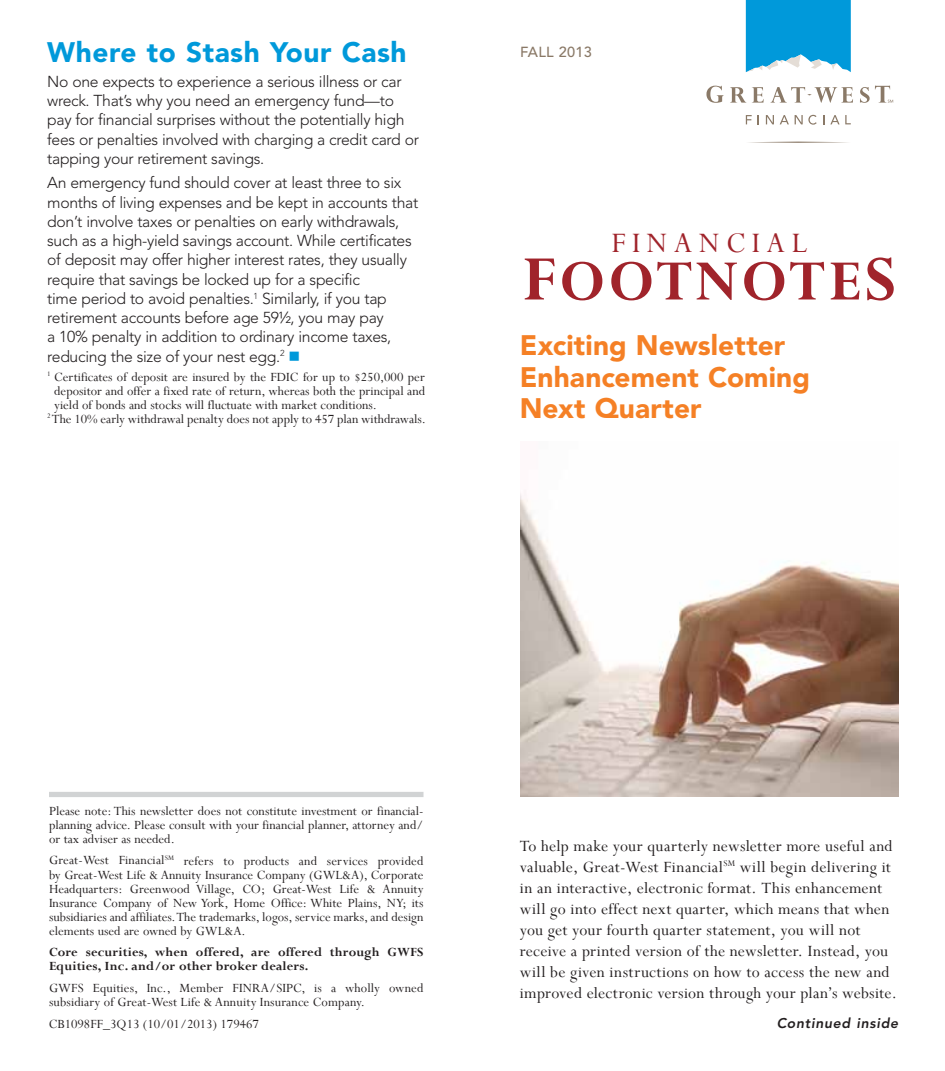
<style>
.page{position:relative;width:945px;height:1071px;background:#fff}
.page>*{position:absolute;margin:0;border:0;box-sizing:border-box;transform-origin:0 0}
.t1{font:700 63px "Perpetua";letter-spacing:.06em;color:#a0242b}
.t2{font:31.5px "Perpetua";color:#a0242b}
.t3{font:900 28px/31.5px "Avenir";letter-spacing:.005em;color:#f58025}
.t4{font:900 28px "Avenir";letter-spacing:.02em;color:#0099da}
.t5{font:17.5px/21px "Perpetua";letter-spacing:.015em;color:#231f20}
.t6{font:300 15.75px/19.2px "Avenir";letter-spacing:-.02em;color:#231f20}
.t7{font:500 14.53px "Avenir";letter-spacing:.02em;color:#8a7967}
.t8{font:14px/14px "Perpetua";color:#231f20;text-align:justify}
.t9{font:700 14px/14px "Perpetua";letter-spacing:.01em;color:#231f20}
.t10{font:italic 800 14px "Avenir";letter-spacing:.05em;color:#231f20}
.s1{color:#0099da}
.s2{font-size:70px}
</style>
<div class="page">
<div style="left:49px;top:792px;width:375px;height:5px;background:#d1d3d4"></div>
<svg style="left:749px;top:142px;width:99px;height:1px"></svg>
<svg style="left:706px;top:86px;width:18px;height:17px"></svg>
<svg style="left:730px;top:87px;width:16px;height:16px"></svg>
<svg style="left:752px;top:87px;width:12px;height:16px"></svg>
<svg style="left:770px;top:87px;width:83px;height:16px"></svg>
<svg style="left:746px;top:115px;width:6px;height:9px"></svg>
<svg style="left:766px;top:115px;width:8px;height:9px"></svg>
<svg style="left:780px;top:115px;width:9px;height:9px"></svg>
<svg style="left:795px;top:115px;width:22px;height:10px"></svg>
<svg style="left:823px;top:115px;width:28px;height:9px"></svg>
<svg style="left:746px;top:0;width:105px;height:72px;background:#1fa4dd"></svg>
<svg style="left:860px;top:86px;width:33px;height:17px"></svg>
<img style="left:520px;top:493px;width:379px;height:303px">
<h3 class="t4" style="left:47px;top:36px;width:361px">Where to Stash Your Cash</h3>
<p class="t7" style="left:520px;top:44px;width:73px">FALL 2013</p>
<p class="t6" style="left:47px;top:72px;width:373px">No one expects to experience a serious illness or car wreck. That’s why you need an emergency fund—to pay for financial surprises without the potentially high fees or penalties involved with charging a credit card or tapping your retirement savings.</p>
<p class="t6" style="left:47px;top:173px;width:373px">An emergency fund should cover at least three to six months of living expenses and be kept in accounts that don’t involve taxes or penalties on early withdrawals, such as a high-yield savings account. While certificates of deposit may offer higher interest rates, they usually require that savings be locked up for a specific<br>time period to avoid penalties.<sup>1</sup> Similarly, if you tap retirement accounts before age 59½, you may pay<br>a 10% penalty in addition to ordinary income taxes, reducing the size of your nest egg.<sup>2</sup> <span class="s1">■</span></p>
<p class="t8" style="left:47px;top:370px;width:379px"><sup>1</sup> Certificates of deposit are insured by the FDIC for up to $250,000 per</p>
<p class="t8" style="left:54px;top:384px;width:372px">depositor and offer a fixed rate of return, whereas both the principal and</p>
<p class="t8" style="left:54px;top:398px;width:324px">yield of bonds and stocks will fluctuate with market conditions.</p>
<p class="t8" style="left:47px;top:412px;width:380px"><sup>2</sup> The 10% early withdrawal penalty does not apply to 457 plan withdrawals.</p>
<h2 class="t2" style="left:611px;top:223px;width:44px">Financial</h2>
<h1 class="t1" style="left:522px;top:242px;width:370px"><span class="s2">F</span>ootnote<span class="s2">s</span></h1>
<h3 class="t3" style="left:520px;top:329px;width:292px">Exciting Newsletter<br>Enhancement Coming<br>Next Quarter</h3>
<p class="t8" style="left:49px;top:803px;width:376px">Please note: This newsletter does not constitute investment or financial&shy;planning advice. Please consult with your financial planner, attorney and/ or tax adviser as needed.</p>
<p class="t8" style="left:49px;top:853px;width:376px">Great-West Financial<sup>SM</sup> refers to products and services provided by Great-West Life &amp; Annuity Insurance Company (GWL&amp;A), Corporate Headquarters: Greenwood Village, CO; Great-West Life &amp; Annuity Insurance Company of New York, Home Office: White Plains, NY; its subsidiaries and affiliates. The trademarks, logos, service marks, and design elements used are owned by GWL&amp;A.</p>
<p class="t9" style="left:49px;top:945px;width:376px">Core securities, when offered, are offered through GWFS<br>Equities, Inc. and/or other broker dealers.</p>
<p class="t8" style="left:49px;top:981px;width:376px">GWFS Equities, Inc., Member FINRA/SIPC, is a wholly owned subsidiary of Great-West Life &amp; Annuity Insurance Company.</p>
<p class="t5" style="left:520px;top:835px;width:379px">To help make your quarterly newsletter more useful and valuable, Great-West Financial<sup>SM</sup> will begin delivering it in an interactive, electronic format. This enhancement will go into effect next quarter, which means that when you get your fourth quarter statement, you will not receive a printed version of the newsletter. Instead, you will be given instructions on how to access the new and improved electronic version through your plan’s website.</p>
<p class="t8" style="left:49px;top:1017px;width:212px">CB1098FF_3Q13 (10/01/2013) 179467</p>
<p class="t10" style="left:777px;top:1015px;width:123px">Continued inside</p>
</div>
